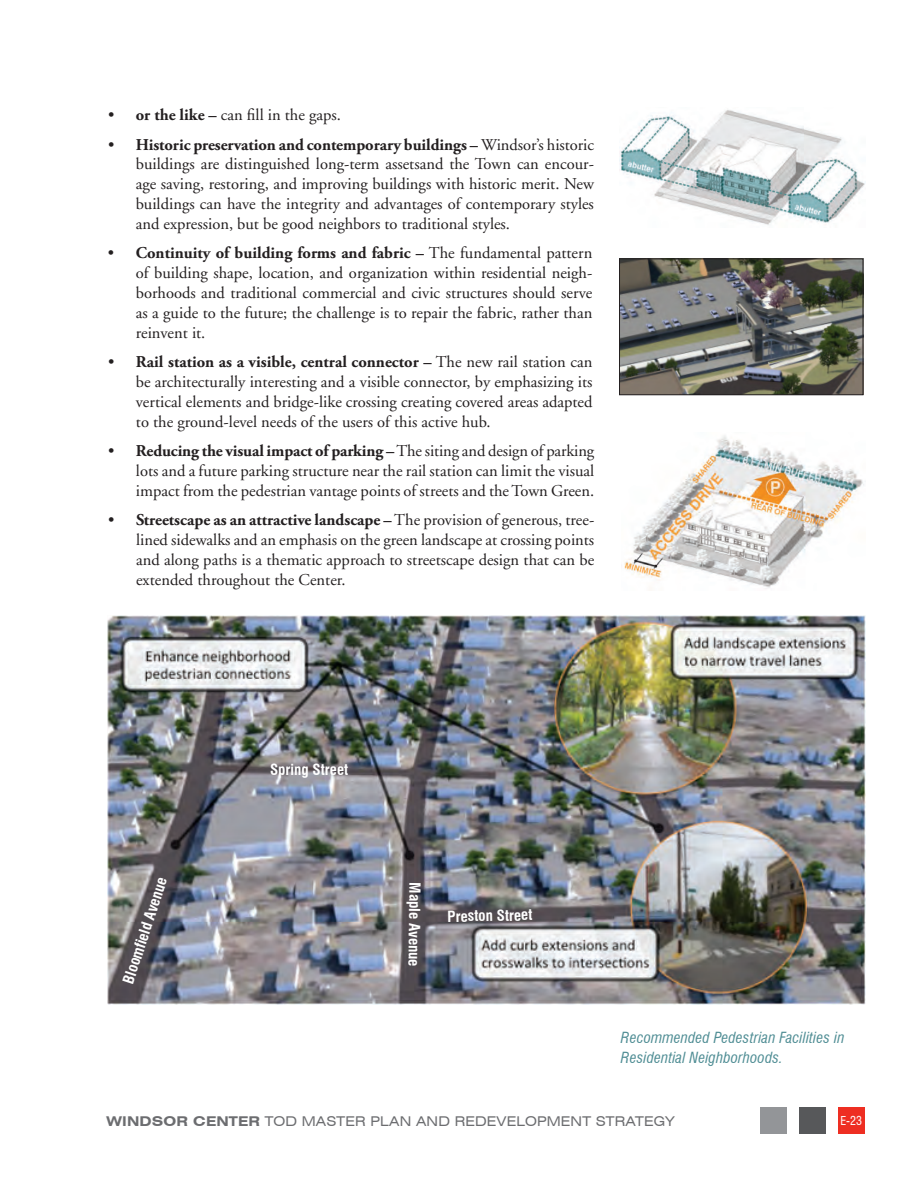
<style>
.page{position:relative;width:918px;height:1188px;background:#fff}
.page>*{position:absolute;margin:0;border:0;box-sizing:border-box;transform-origin:0 0}
.t1{font:16.5px/19.8px "Adobe Garamond";color:#231f20;text-align:justify}
.t2{font:700 16.5px "Adobe Garamond Pro";color:#231f20}
.t3{font:italic condensed 15px/19.5px "Swiss 721 BT";letter-spacing:.01em;color:#4f8d94}
.t4{font:700 condensed 15px "Swiss 721 BT";color:#fff}
.t5{font:expanded 13.5px "Swiss 721 BT";letter-spacing:.01em;color:#6c6d70}
.t6{font:700 expanded 13.5px "Swiss 721 BT";letter-spacing:.01em;color:#6c6d70}
.t7{font:condensed 12px "Swiss 721 BT";color:#fff}
.s1{font-family:"Adobe Garamond Pro";font-weight:700}
.s2{font-family:"Adobe Garamond";font-weight:400}
.s3{font-weight:400}
</style>
<div class="page">
<div style="left:838px;top:1107px;width:26px;height:26px;background:#ee2e22"></div>
<div style="left:799px;top:1107px;width:27px;height:26px;background:#57585a"></div>
<div style="left:760px;top:1107px;width:27px;height:26px;background:#939598"></div>
<img style="left:621px;top:261px;width:240px;height:132px">
<div style="left:619px;top:259px;width:244px;height:136px;border:1px solid #231f20"></div>
<img style="left:620px;top:110px;width:245px;height:115px">
<img style="left:624px;top:435px;width:240px;height:154px">
<img style="left:107px;top:615px;width:759px;height:390px">
<p class="t1" style="left:108px;top:105px;width:234px">• <span class="s1">or the like –</span> can fill in the gaps.</p>
<p class="t2" style="left:108px;top:135px;width:487px"><span class="s2">•</span> Historic preservation and contemporary buildings – <span class="s2">Windsor’s historic</span></p>
<p class="t1" style="left:136px;top:155px;width:460px">buildings are distinguished long-term assetsand the Town can encour&shy;age saving, restoring, and improving buildings with historic merit. New buildings can have the integrity and advantages of contemporary styles and expression, but be good neighbors to traditional styles.</p>
<p class="t2" style="left:108px;top:244px;width:486px"><span class="s2">•</span> Continuity of building forms and fabric – <span class="s2">The fundamental pattern</span></p>
<p class="t1" style="left:136px;top:263px;width:458px">of building shape, location, and organization within residential neigh&shy;borhoods and traditional commercial and civic structures should serve as a guide to the future; the challenge is to repair the fabric, rather than reinvent it.</p>
<p class="t2" style="left:108px;top:352px;width:486px"><span class="s2">•</span> Rail station as a visible, central connector – <span class="s2">The new rail station can</span></p>
<p class="t1" style="left:136px;top:372px;width:458px">be architecturally interesting and a visible connector, by emphasizing its vertical elements and bridge-like crossing creating covered areas adapted to the ground-level needs of the users of this active hub.</p>
<p class="t2" style="left:108px;top:441px;width:488px"><span class="s2">•</span> Reducing the visual impact of parking –<span class="s2">The siting and design of parking</span></p>
<p class="t1" style="left:136px;top:461px;width:460px">lots and a future parking structure near the rail station can limit the visual impact from the pedestrian vantage points of streets and theTown Green.</p>
<p class="t2" style="left:108px;top:510px;width:488px"><span class="s2">•</span> Streetscape as an attractive landscape –<span class="s2">The provision of generous, tree-</span></p>
<p class="t1" style="left:136px;top:530px;width:460px">lined sidewalks and an emphasis on the green landscape at crossing points and along paths is a thematic approach to streetscape design that can be extended throughout the Center.</p>
<p class="t4" style="left:270px;top:761px;width:80px">Spring Street</p>
<p class="t4" style="left:119px;top:980px;width:112px;rotate:-72deg">Bloomfield Avenue</p>
<p class="t4" style="left:424px;top:882px;width:86px;rotate:91deg">Maple Avenue</p>
<p class="t4" style="left:447px;top:907px;width:86px;rotate:-1deg">Preston Street</p>
<p class="t3" style="left:621px;top:1028px;width:225px">Recommended Pedestrian Facilities in<br>Residential Neighborhoods.</p>
<p class="t6" style="left:107px;top:1113px;width:180px">WINDSOR CENTER <span class="s3">TOD</span></p>
<p class="t5" style="left:302px;top:1113px;width:375px">MASTER PLAN AND REDEVELOPM ENT STRATEGY</p>
<p class="t7" style="left:840px;top:1113px;width:23px">E-23</p>
</div>
